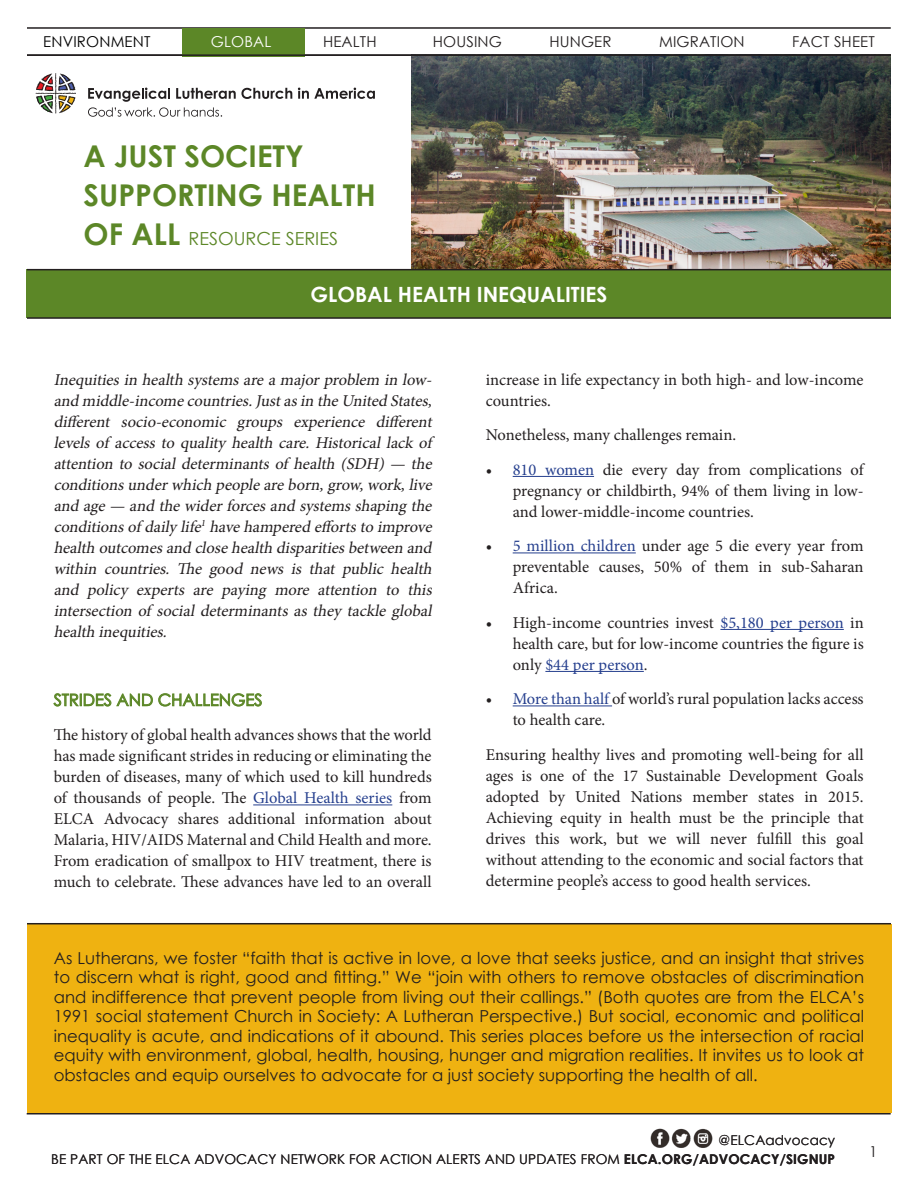
<style>
.page{position:relative;width:918px;height:1188px;background:#fff}
.page>*{position:absolute;margin:0;border:0;box-sizing:border-box;transform-origin:0 0}
.Heading{font:700 30px/39px "Century Gothic";color:#5c8727}
.Heading-2{font:700 21px "Century Gothic";color:#fff}
.Heading-3{font:18px "Century Gothic";color:#5c8727}
.t1{font:16.5px/21px "Minion Pro";color:#231f20;text-align:justify}
.Carryover_text{font:16.5px/19.5px "Century Gothic";color:#231f20;text-align:justify}
.t2{font:italic 16.5px/21px "Minion Pro";color:#231f20}
.t3{font:16.5px "Century Gothic";color:#5c8727}
.t4{font:15px "Century Gothic";letter-spacing:.01em;color:#231f20}
.t5{font:15px "Century Gothic";letter-spacing:.01em;color:#000}
.t6{font:15px "Century Gothic";letter-spacing:.01em;color:#fff}
.t7{font:13.5px "Century Gothic";letter-spacing:.01em;color:#231f20}
.s1{font-weight:700;font-size:30px}
.s2{color:#253f8e}
.s3{font-weight:700}
</style>
<div class="page">
<img style="left:650px;top:1128px;width:63px;height:20px">
<img style="left:411px;top:56px;width:480px;height:213px">
<div style="left:27px;top:270px;width:864px;height:48px;background:#5c8727"></div>
<hr style="left:27px;top:1113px;width:864px;height:1px;background:#231f20">
<hr style="left:27px;top:27px;width:864px;height:2px;background:#231f20">
<svg style="left:298px;top:88px;width:77px;height:11px"></svg>
<svg style="left:88px;top:88px;width:204px;height:29px"></svg>
<svg style="left:36px;top:73px;width:40px;height:41px"></svg>
<hr style="left:253px;top:805px;width:139px;height:1px;background:#253f8e">
<svg style="left:53px;top:693px;width:209px;height:14px"></svg>
<hr style="left:513px;top:476px;width:81px;height:1px;background:#253f8e">
<hr style="left:513px;top:553px;width:123px;height:1px;background:#253f8e">
<hr style="left:720px;top:629px;width:124px;height:1px;background:#253f8e">
<hr style="left:545px;top:671px;width:99px;height:1px;background:#253f8e">
<hr style="left:513px;top:706px;width:99px;height:1px;background:#253f8e">
<hr style="left:27px;top:317px;width:864px;height:2px;background:#231f20">
<div style="left:183px;top:28px;width:122px;height:29px;background:#5c8727"></div>
<hr style="left:27px;top:54px;width:864px;height:2px;background:#231f20">
<hr style="left:27px;top:269px;width:864px;height:1px;background:#231f20">
<div style="left:27px;top:924px;width:864px;height:189px;background:#efb211"></div>
<hr style="left:27px;top:923px;width:864px;height:1px;background:#231f20">
<p class="t5" style="left:43px;top:31px;width:109px">ENVIRONMENT</p>
<p class="t6" style="left:211px;top:31px;width:62px">GLOBAL</p>
<p class="t4" style="left:323px;top:31px;width:55px">HEALTH</p>
<p class="t4" style="left:433px;top:31px;width:71px">HOUSING</p>
<p class="t4" style="left:549px;top:31px;width:64px">HUNGER</p>
<p class="t4" style="left:659px;top:31px;width:87px">MIGRATION</p>
<p class="t4" style="left:792px;top:31px;width:84px">FACT SHEET</p>
<p class="Heading" style="left:84px;top:136px;width:294px">A JUST SOCIETY<br>SUPPORTING HEALTH</p>
<p class="Heading-3" style="left:84px;top:226px;width:256px"><span class="s1">OF ALL</span> RESOURCE SERIES</p>
<p class="Heading-2" style="left:311px;top:278px;width:298px">GLOBAL HEALTH INEQUALITIES</p>
<p class="t2" style="left:54px;top:369px;width:383px">Inequitiesin health systemsareamaj orproblem in low&shy;and middle-incomecountries.Justasin theUnited States, different socio-economic groups experience different levels of access to quality health care. Historical lack of attention to social determinants of health (SDH) — the conditionsunderwhich peopleareborn,grow,work,live and age— and thewiderforcesand systemsshaping the conditionsof daily life<sup>1</sup> havehampered effortsto improve health outcomesand closehealth disparitiesbetween and within countries. The good news is that public health and policy experts are paying more attention to this intersection of social determinants as they tackle global health inequities.</p>
<p class="t3" style="left:54px;top:688px;width:210px">STRIDES AND CHALLENGES</p>
<p class="t1" style="left:54px;top:725px;width:380px">The history of global health advances shows that the world has made significant strides in reducing or eliminating the burden of diseases, many of which used to kill hundreds of thousands of people. The <span class="s2">Global Health series</span> from ELCA Advocacy shares additional information about Malaria, HIV/AIDS Maternal and Child Health and more.<br>From eradication of smallpox to HIV treatment, there is much to celebrate. These advances have led to an overall</p>
<p class="t1" style="left:486px;top:369px;width:379px">increase in life expectancy in both high- and low-income countries.</p>
<p class="t1" style="left:486px;top:425px;width:252px">Nonetheless, many challenges remain.</p>
<p class="t1" style="left:513px;top:459px;width:353px;text-indent:-27px">• <span class="s2">810 women</span> die every day from complications of pregnancy or childbirth, 94% of them living in low&shy;and lower-middle-income countries.</p>
<p class="t1" style="left:513px;top:536px;width:352px;text-indent:-27px">• <span class="s2">5 million children</span> under age 5 die every year from preventable causes, 50% of them in sub-Saharan Africa.</p>
<p class="t1" style="left:513px;top:612px;width:353px;text-indent:-27px">• High-income countries invest <span class="s2">$5,180 per person</span> in health care, but for low-income countries the figure is only <span class="s2">$44 per person</span>.</p>
<p class="t1" style="left:513px;top:689px;width:352px;text-indent:-27px">• <span class="s2">More than half</span> of world’s rural population lacks access to health care.</p>
<p class="t1" style="left:486px;top:744px;width:380px">Ensuring healthy lives and promoting well-being for all ages is one of the 17 Sustainable Development Goals adopted by United Nations member states in 2015.<br>Achieving equity in health must be the principle that drives this work, but we will never fulfill this goal without attending to the economic and social factors that determine people’s access to good health services.</p>
<p class="Carryover_text" style="left:54px;top:948px;width:812px">As Lutherans, we foster “faith that is active in love, a love that seeks justice, and an insight that strives to discern what is right, good and fitting.” We “join with others to remove obstacles of discrimination and indifference that prevent people from living out their callings.” (Both quotes are from the ELCA’s 1991 social statement Church in Society: A Lutheran Perspective.) But social, economic and political inequality is acute, and indications of it abound. This series places before us the intersection of racial equity with environment, global, health, housing, hunger and migration realities. It invites us to look at obstacles and equip ourselves to advocate for a just society supporting the health of all.</p>
<p class="t7" style="left:719px;top:1131px;width:118px">@ELCAadvocacy</p>
<p class="t7" style="left:51px;top:1150px;width:785px">BE PART OF THE ELCA ADVOCACY NETWORK FOR ACTION ALERTS AND UPDATES FROM <span class="s3">ELCA.ORG/ADVOCACY/SIGNUP</span></p>
<p class="t4" style="left:869px;top:1141px;width:10px">1</p>
</div>
